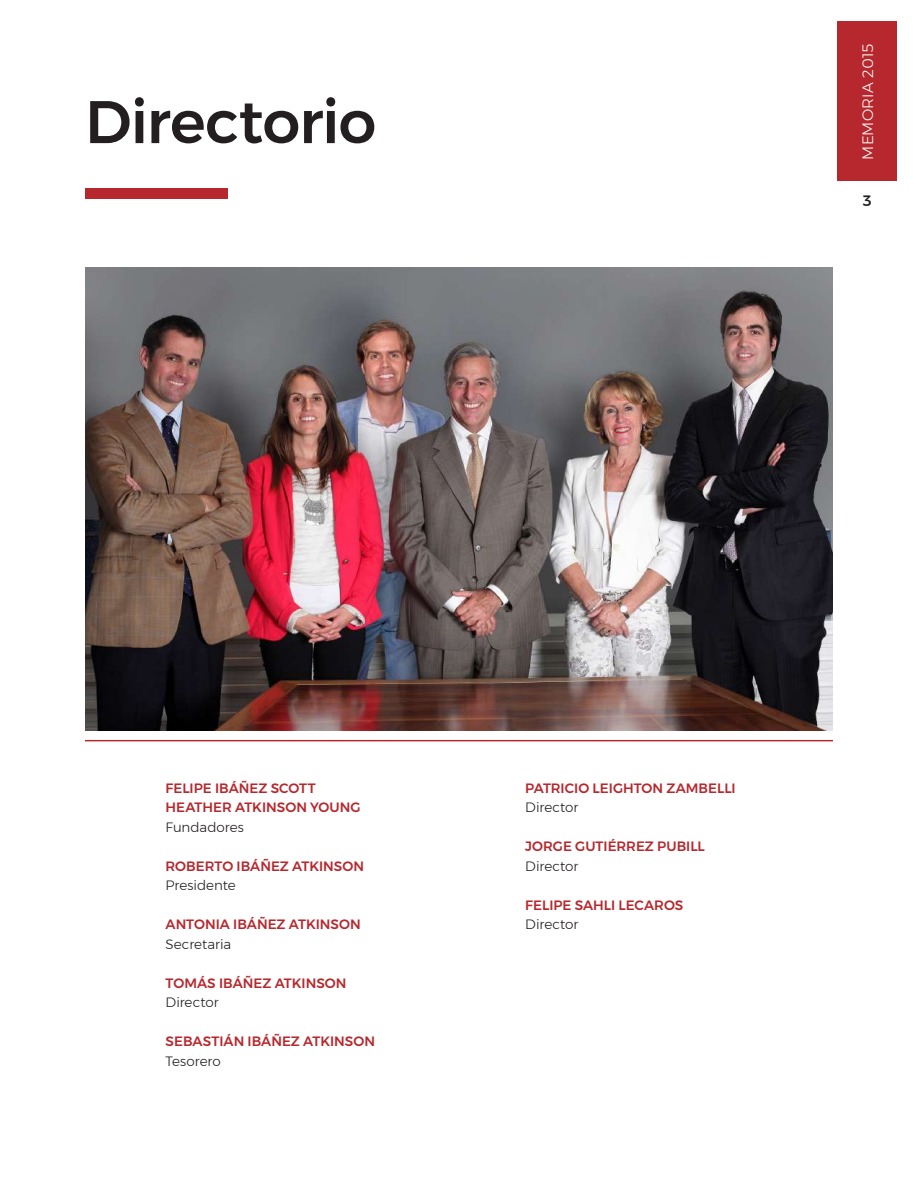
<style>
.page{position:relative;width:918px;height:1188px;background:#fff}
.page>*{position:absolute;margin:0;border:0;box-sizing:border-box;transform-origin:0 0}
.t1{font:500 60px "Montserrat";letter-spacing:-.015em;color:#231f20}
.t2{font:300 15px "Montserrat";letter-spacing:.01em;color:#fff}
.t3{font:500 15px "Montserrat";color:#231f20}
.t4{font:500 13.5px/19.5px "Montserrat";color:#b6282d}
.t5{font:300 13.5px "Montserrat";color:#231f20}
</style>
<div class="page">
<img style="left:85px;top:267px;width:748px;height:463px">
<div style="left:85px;top:188px;width:143px;height:10px;background:#b6282d"></div>
<hr style="left:85px;top:740px;width:748px;height:1px;background:#b6282d">
<div style="left:837px;top:21px;width:60px;height:160px;background:#b6282d"></div>
<h1 class="t1" style="left:85px;top:75px;width:293px">Directorio</h1>
<p class="t2" style="left:857px;top:160px;width:117px;rotate:-90deg">MEMORIA 2015</p>
<p class="t3" style="left:863px;top:189px;width:10px">3</p>
<p class="t4" style="left:166px;top:778px;width:197px">FELIPE IBÁÑEZ SCOTT<br>HEATHER ATKINSON YOUNG</p>
<p class="t5" style="left:166px;top:817px;width:80px">Fundadores</p>
<p class="t4" style="left:166px;top:856px;width:200px">ROBERTO IBÁÑEZ ATKINSON</p>
<p class="t5" style="left:166px;top:875px;width:72px">Presidente</p>
<p class="t4" style="left:166px;top:915px;width:197px">ANTONIA IBÁÑEZ ATKINSON</p>
<p class="t5" style="left:166px;top:934px;width:67px">Secretaria</p>
<p class="t4" style="left:166px;top:973px;width:183px">TOMÁS IBÁÑEZ ATKINSON</p>
<p class="t5" style="left:166px;top:992px;width:55px">Director</p>
<p class="t4" style="left:166px;top:1032px;width:211px">SEBASTIÁN IBÁÑEZ ATKINSON</p>
<p class="t5" style="left:166px;top:1051px;width:57px">Tesorero</p>
<p class="t4" style="left:525px;top:778px;width:212px">PATRICIO LEIGHTON ZAMBELLI</p>
<p class="t5" style="left:525px;top:797px;width:55px">Director</p>
<p class="t4" style="left:525px;top:837px;width:181px">JORGE GUTIÉRREZ PUBILL</p>
<p class="t5" style="left:525px;top:856px;width:55px">Director</p>
<p class="t4" style="left:525px;top:895px;width:160px">FELIPE SAHLI LECAROS</p>
<p class="t5" style="left:525px;top:914px;width:55px">Director</p>
</div>
